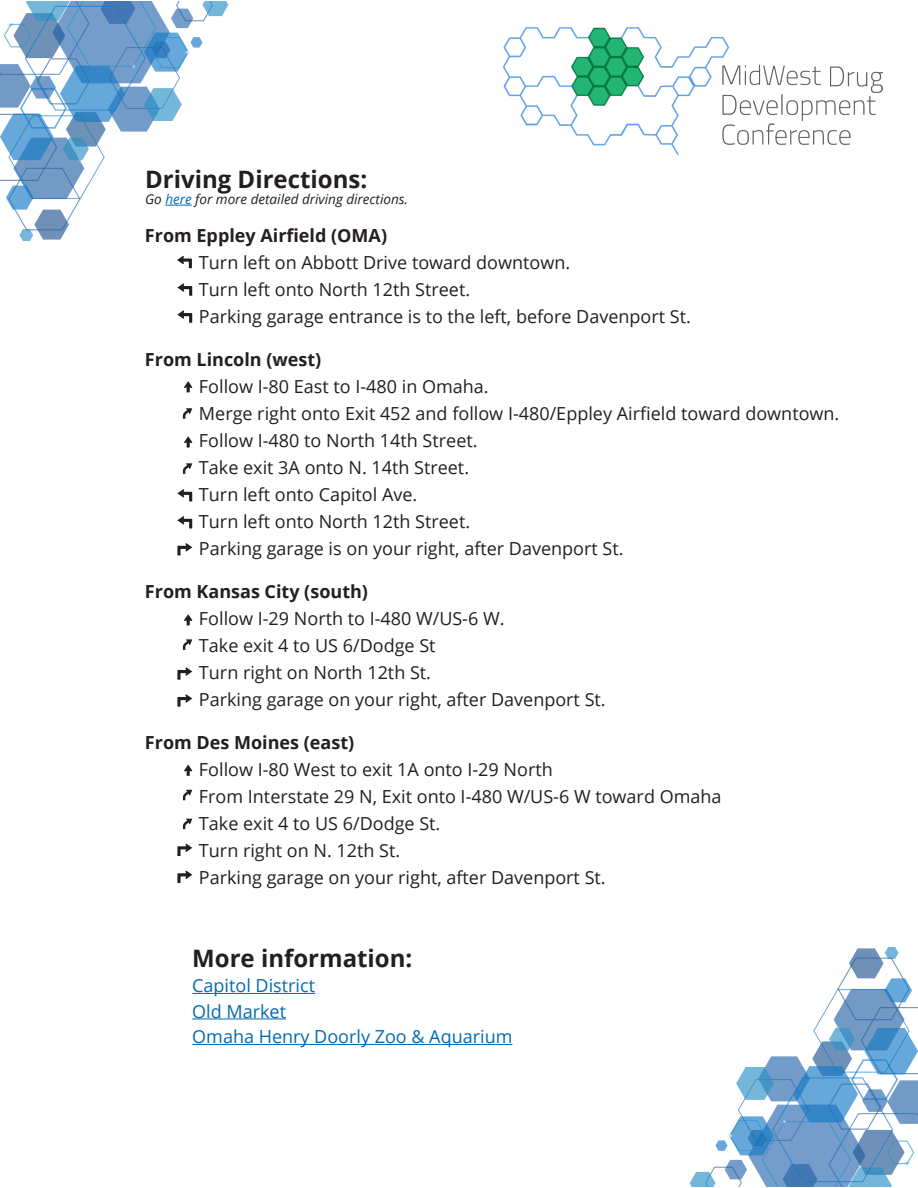
<style>
.page{position:relative;width:918px;height:1188px;background:#fff}
.page>*{position:absolute;margin:0;border:0;box-sizing:border-box;transform-origin:0 0}
.t1{font:700 24px "Open Sans";color:#231f20}
.t2{font:18px/27px "Open Sans";color:#231f20}
.t3{font:700 18px "Open Sans";color:#231f20}
.t4{font:18px/25.5px "Open Sans";color:#006bb1}
.t5{font:italic 13.5px "Open Sans";color:#231f20}
.s1{color:#006bb1}
</style>
<div class="page">
<img style="left:504px;top:27px;width:379px;height:128px">
<svg style="left:690px;top:947px;width:228px;height:240px"></svg>
<svg style="left:0;top:1px;width:228px;height:240px"></svg>
<hr style="left:192px;top:993px;width:123px;height:1px;background:#006bb1">
<hr style="left:192px;top:1019px;width:94px;height:1px;background:#006bb1">
<hr style="left:192px;top:1044px;width:320px;height:1px;background:#006bb1">
<svg style="left:184px;top:614px;width:8px;height:11px"></svg>
<svg style="left:177px;top:667px;width:15px;height:13px"></svg>
<svg style="left:177px;top:256px;width:15px;height:12px"></svg>
<svg style="left:183px;top:408px;width:9px;height:11px"></svg>
<svg style="left:177px;top:283px;width:15px;height:13px"></svg>
<svg style="left:177px;top:310px;width:15px;height:13px"></svg>
<svg style="left:184px;top:381px;width:8px;height:11px"></svg>
<svg style="left:183px;top:639px;width:9px;height:11px"></svg>
<svg style="left:184px;top:436px;width:8px;height:12px"></svg>
<svg style="left:183px;top:463px;width:9px;height:11px"></svg>
<svg style="left:177px;top:489px;width:15px;height:12px"></svg>
<svg style="left:177px;top:516px;width:15px;height:12px"></svg>
<svg style="left:177px;top:543px;width:15px;height:12px"></svg>
<svg style="left:177px;top:694px;width:15px;height:13px"></svg>
<svg style="left:184px;top:765px;width:8px;height:11px"></svg>
<svg style="left:183px;top:790px;width:9px;height:10px"></svg>
<svg style="left:183px;top:819px;width:9px;height:10px"></svg>
<svg style="left:177px;top:844px;width:15px;height:12px"></svg>
<svg style="left:177px;top:871px;width:15px;height:12px"></svg>
<h1 class="t1" style="left:145px;top:162px;width:224px">Driving Directions:</h1>
<p class="t5" style="left:145px;top:190px;width:264px">Go <span class="s1">here</span> for more detailed driving directions.</p>
<p class="t3" style="left:145px;top:222px;width:244px">From Eppley Airfield (OMA)</p>
<p class="t2" style="left:199px;top:248px;width:493px">Turn left on Abbott Drive toward downtown.<br>Turn left onto North 12th Street.<br>Parking garage entrance is to the left, before Davenport St.</p>
<p class="t3" style="left:145px;top:347px;width:178px">From Lincoln (west)</p>
<p class="t2" style="left:199px;top:372px;width:642px">Follow I-80 East to I-480 in Omaha.<br>Merge right onto Exit 452 and follow I-480/Eppley Airfield toward downtown.<br>Follow I-480 to North 14th Street.<br>Take exit 3A onto N. 14th Street.<br>Turn left onto Capitol Ave.<br>Turn left onto North 12th Street.<br>Parking garage is on your right, after Davenport St.</p>
<p class="t3" style="left:145px;top:579px;width:225px">From Kansas City (south)</p>
<p class="t2" style="left:199px;top:605px;width:408px">Follow I-29 North to I-480 W/US-6 W.<br>Take exit 4 to US 6/Dodge St<br>Turn right on North 12th St.<br>Parking garage on your right, after Davenport St.</p>
<p class="t3" style="left:145px;top:730px;width:211px">From Des Moines (east)</p>
<p class="t2" style="left:199px;top:756px;width:524px">Follow I-80 West to exit 1A onto I-29 North<br>From Interstate 29 N, Exit onto I-480 W/US-6 W toward Omaha Take exit 4 to US 6/Dodge St.<br>Turn right on N. 12th St.<br>Parking garage on your right, after Davenport St.</p>
<h1 class="t1" style="left:192px;top:941px;width:222px">More information:</h1>
<p class="t4" style="left:192px;top:972px;width:322px">Capitol District<br>Old Market<br>Omaha Henry Doorly Zoo &amp; Aquarium</p>
</div>
